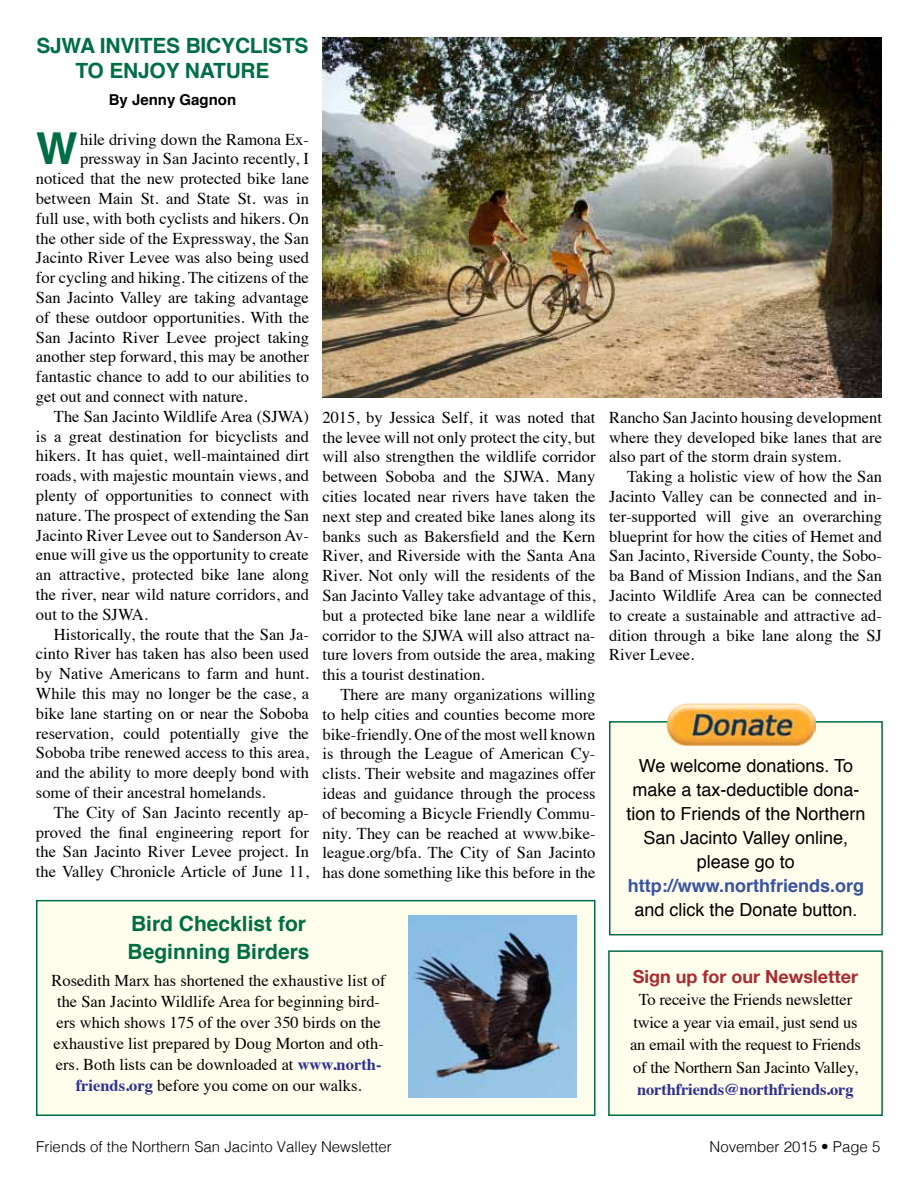
<style>
.page{position:relative;width:918px;height:1188px;background:#fff}
.page>*{position:absolute;margin:0;border:0;box-sizing:border-box;transform-origin:0 0}
.t1{font:700 43.95px "Helvetica";color:#006e45}
.t2{font:700 21px/25.2px "Helvetica";letter-spacing:-.01em;color:#006e45;text-align:center}
.t3{font:18px/24px "Helvetica";color:#000;text-align:center}
.t4{font:700 18px "Helvetica";color:#3953a4}
.t5{font:700 18px "Helvetica Neue";color:#a72c31}
.t6{font:16.5px/19.8px "Times";color:#000;text-align:justify}
.t7{font:700 16.5px "Times";letter-spacing:-.01em;color:#2e3092}
.t8{font:300 15px "Helvetica";color:#000}
.t9{font:700 15px "Helvetica";color:#000}
.s1{font-weight:700;color:#2e3092}
</style>
<div class="page">
<div style="left:609px;top:951px;width:273px;height:164px;background:#fffdeb"></div>
<div style="left:608px;top:950px;width:275px;height:166px;border:2px solid #006e45"></div>
<div style="left:610px;top:722px;width:272px;height:213px;background:#fffdeb"></div>
<div style="left:609px;top:721px;width:274px;height:214px;border:2px solid #006e45"></div>
<img style="left:667px;top:704px;width:149px;height:42px">
<div style="left:37px;top:901px;width:558px;height:214px;background:#fffdeb"></div>
<div style="left:36px;top:900px;width:560px;height:216px;border:2px solid #006e45"></div>
<img style="left:408px;top:915px;width:169px;height:183px">
<img style="left:323px;top:38px;width:558px;height:359px">
<p class="t2" style="left:36px;top:33px;width:274px">SJWA INVITES BICYCLISTS<br>TO ENJOY NATURE</p>
<p class="t9" style="left:109px;top:88px;width:129px">By Jenny Gagnon</p>
<h1 class="t1" style="left:36px;top:113px;width:43px">W</h1>
<p class="t6" style="left:80px;top:128px;width:230px">hile driving down the Ramona Ex-</p>
<p class="t6" style="left:80px;top:148px;width:230px">pressway in San Jacinto recently, I</p>
<p class="t6" style="left:36px;top:167px;width:275px">noticed that the new protected bike lane</p>
<p class="t6" style="left:36px;top:187px;width:274px">between Main St. and State St. was in</p>
<p class="t6" style="left:36px;top:207px;width:275px">full use, with both cyclists and hikers. On</p>
<p class="t6" style="left:36px;top:227px;width:274px">the other side of the Expressway, the San</p>
<p class="t6" style="left:36px;top:247px;width:274px">Jacinto River Levee was also being used</p>
<p class="t6" style="left:36px;top:266px;width:274px">for cycling and hiking. The citizens of the</p>
<p class="t6" style="left:36px;top:286px;width:274px">San Jacinto Valley are taking advantage</p>
<p class="t6" style="left:36px;top:306px;width:275px">of these outdoor opportunities. With the</p>
<p class="t6" style="left:36px;top:326px;width:275px">San Jacinto River Levee project taking</p>
<p class="t6" style="left:36px;top:346px;width:274px">another step forward, this may be another</p>
<p class="t6" style="left:36px;top:365px;width:275px">fantastic chance to add to our abilities to</p>
<p class="t6" style="left:36px;top:385px;width:213px">get out and connect with nature.</p>
<p class="t6" style="left:54px;top:405px;width:256px">The San Jacinto Wildlife Area (SJWA)</p>
<p class="t6" style="left:36px;top:425px;width:274px">is a great destination for bicyclists and</p>
<p class="t6" style="left:36px;top:445px;width:274px">hikers. It has quiet, well-maintained dirt</p>
<p class="t6" style="left:36px;top:464px;width:274px">roads, with majestic mountain views, and</p>
<p class="t6" style="left:36px;top:484px;width:275px">plenty of opportunities to connect with</p>
<p class="t6" style="left:36px;top:504px;width:275px">nature. The prospect of extending the San</p>
<p class="t6" style="left:36px;top:524px;width:274px">Jacinto River Levee out to Sanderson Av-</p>
<p class="t6" style="left:36px;top:544px;width:274px">enue will give us the opportunity to create</p>
<p class="t6" style="left:36px;top:563px;width:275px">an attractive, protected bike lane along</p>
<p class="t6" style="left:36px;top:583px;width:275px">the river, near wild nature corridors, and</p>
<p class="t6" style="left:36px;top:603px;width:113px">out to the SJWA.</p>
<p class="t6" style="left:54px;top:623px;width:257px">Historically, the route that the San Ja-</p>
<p class="t6" style="left:36px;top:643px;width:274px">cinto River has taken has also been used</p>
<p class="t6" style="left:36px;top:662px;width:275px">by Native Americans to farm and hunt.</p>
<p class="t6" style="left:36px;top:682px;width:275px">While this may no longer be the case, a</p>
<p class="t6" style="left:36px;top:702px;width:274px">bike lane starting on or near the Soboba</p>
<p class="t6" style="left:36px;top:722px;width:274px">reservation, could potentially give the</p>
<p class="t6" style="left:36px;top:742px;width:274px">Soboba tribe renewed access to this area,</p>
<p class="t6" style="left:36px;top:761px;width:274px">and the ability to more deeply bond with</p>
<p class="t6" style="left:36px;top:781px;width:231px">some of their ancestral homelands.</p>
<p class="t6" style="left:54px;top:801px;width:257px">The City of San Jacinto recently ap-</p>
<p class="t6" style="left:36px;top:821px;width:275px">proved the final engineering report for</p>
<p class="t6" style="left:36px;top:841px;width:274px">the San Jacinto River Levee project. In</p>
<p class="t6" style="left:36px;top:860px;width:274px">the Valley Chronicle Article of June 11,</p>
<p class="t6" style="left:322px;top:406px;width:275px">2015, by Jessica Self, it was noted that the levee will not only protect the city, but will also strengthen the wildlife corridor between Soboba and the SJWA. Many cities located near rivers have taken the next step and created bike lanes along its banks such as Bakersfield and the Kern River, and Riverside with the Santa Ana River. Not only will the residents of the San Jacinto Valley take advantage of this, but a protected bike lane near a wildlife corridor to the SJWA will also attract na&shy;ture lovers from outside the area, making this a tourist destination.</p>
<p class="t6" style="left:322px;top:683px;width:275px;text-indent:18px">There are many organizations willing to help cities and counties become more bike-friendly. One of the most well known is through the League of American Cy&shy;clists. Their website and magazines offer ideas and guidance through the process of becoming a Bicycle Friendly Commu&shy;nity. They can be reached at www.bike&shy;league.org/bfa. The City of San Jacinto has done something like this before in the</p>
<p class="t2" style="left:128px;top:909px;width:184px;line-height:28.5px;text-align:left">Bird Checklist for<br>Beginning Birders</p>
<p class="t6" style="left:52px;top:969px;width:336px;line-height:21px;text-align:center">Rosedith Marx has shortened the exhaustive list of the San Jacinto Wildlife Area for beginning bird&shy;ers which shows 175 of the over 350 birds on the exhaustive list prepared by Doug Morton and oth&shy;ers. Both lists can be downloaded at <span class="s1">www.north&shy;friends.org</span> before you come on our walks.</p>
<p class="t6" style="left:609px;top:406px;width:275px">Rancho San Jacinto housing development where they developed bike lanes that are also part of the storm drain system.</p>
<p class="t6" style="left:609px;top:465px;width:275px;text-indent:18px">Taking a holistic view of how the San Jacinto Valley can be connected and in&shy;ter-supported will give an overarching blueprint for how the cities of Hemet and San Jacinto, Riverside County, the Sobo&shy;ba Band of Mission Indians, and the San Jacinto Wildlife Area can be connected to create a sustainable and attractive ad&shy;dition through a bike lane along the SJ River Levee.</p>
<p class="t3" style="left:626px;top:755px;width:241px">We welcome donations. To make a tax-deductible dona&shy;tion to Friends of the Northern<br>San Jacinto Valley online, please go to</p>
<p class="t4" style="left:628px;top:872px;width:238px">http://www.northfriends.org</p>
<p class="t3" style="left:634px;top:899px;width:225px">and click the Donate button.</p>
<p class="t5" style="left:633px;top:962px;width:227px">Sign up for our Newsletter</p>
<p class="t6" style="left:630px;top:987px;width:232px;line-height:22.5px;text-align:center">To receive the Friends newsletter twice a year via email, just send us an email with the request to Friends of the Northern San Jacinto Valley,</p>
<p class="t7" style="left:637px;top:1074px;width:218px">northfriends@northfriends.org</p>
<p class="t8" style="left:36px;top:1134px;width:357px">Friends of the Northern San Jacinto Valley Newsletter</p>
<p class="t8" style="left:710px;top:1134px;width:172px">November 2015 • Page 5</p>
</div>
